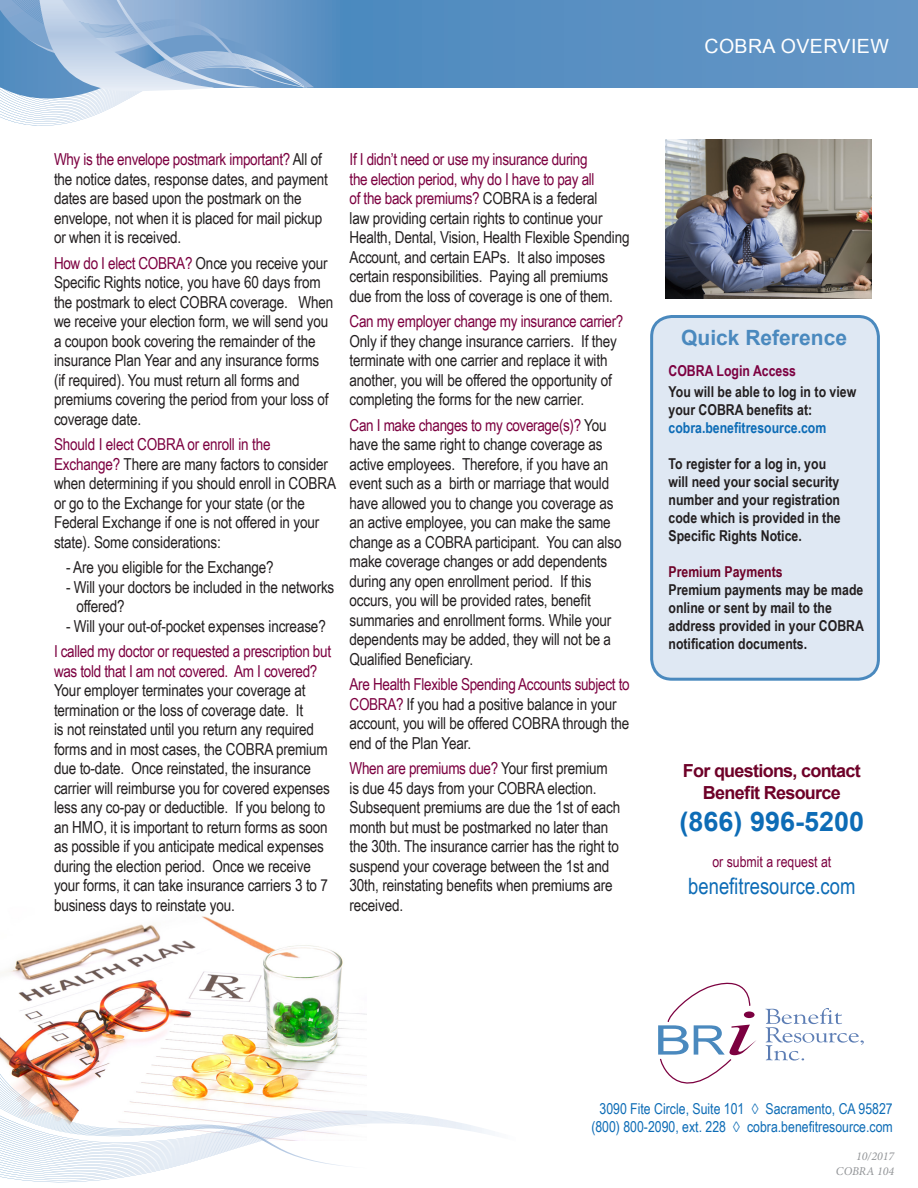
<style>
.page{position:relative;width:918px;height:1188px;background:#fff}
.page>*{position:absolute;margin:0;border:0;box-sizing:border-box;transform-origin:0 0}
.t1{font:700 27px "Arial";color:#0d6cb6}
.t2{font:22.5px "Arial Narrow";color:#0d6cb6}
.t3{font:700 21px "Arial";color:#4a89be}
.t4{font:19.65px "Arial";letter-spacing:.02em;color:#fff}
.t5{font:700 18px "Arial";letter-spacing:-.04em;color:#6e0128}
.Body{font:16.5px/19.5px "Arial Narrow";letter-spacing:-.01em;color:#231f20}
.t6{font:700 15px/18px "Arial Narrow";color:#231f20}
.t7{font:15px "Arial Narrow";color:#0d6cb6}
.t8{font:700 15px "Arial Narrow";color:#0d6cb6}
.t9{font:15px "Arial Narrow";color:#7c0040}
.t10{font:700 15px "Arial Narrow";color:#7c0040}
.t11{font:700 15px "Arial Narrow";color:#6e0128}
.t12{font:italic 12px "Minion Pro";color:#939598}
.s1{color:#7c0040}
</style>
<div class="page">
<img style="left:0;top:916px;width:366px;height:158px">
<svg style="left:314px;top:0;width:604px;height:87px;background:#598fc2"></svg>
<svg style="left:0;top:0;width:314px;height:100px;background:#94b5d7"></svg>
<svg style="left:0;top:1074px;width:461px;height:82px"></svg>
<div style="left:652px;top:316px;width:226px;height:363px;background:#dfe8f3;border-radius:20px"></div>
<div style="left:650px;top:315px;width:230px;height:366px;border:3px solid #4a89be;border-radius:20px"></div>
<img style="left:665px;top:139px;width:206px;height:160px">
<svg style="left:765px;top:1008px;width:99px;height:53px"></svg>
<svg style="left:658px;top:983px;width:98px;height:101px"></svg>
<p class="t4" style="left:704px;top:34px;width:186px">COBRA OVERVIEW</p>
<p class="Body" style="left:54px;top:149px;width:276px"><span class="s1">Why is the envelope postmark important?</span> All of the notice dates, response dates, and payment dates are based upon the postmark on the envelope, not when it is placed for mail pickup or when it is received.</p>
<p class="Body" style="left:54px;top:252px;width:281px"><span class="s1">How do I elect COBRA?</span> Once you receive your Specific Rights notice, you have 60 days from the postmark to elect COBRA coverage. When we receive your election form, we will send you a coupon book covering the remainder of the insurance Plan Year and any insurance forms (if required). You must return all forms and premiums covering the period from your loss of coverage date.</p>
<p class="Body" style="left:54px;top:434px;width:284px"><span class="s1">Should I elect COBRA or enroll in the Exchange?</span> There are many factors to consider when determining if you should enroll in COBRA or go to the Exchange for your state (or the Federal Exchange if one is not offered in your state). Some considerations:</p>
<p class="Body" style="left:66px;top:557px;width:209px">- Are you eligible for the Exchange?</p>
<p class="Body" style="left:76px;top:576px;width:259px;text-indent:-10px">- Will your doctors be included in the networks offered?</p>
<p class="Body" style="left:66px;top:615px;width:261px">- Will your out-of-pocket expenses increase?</p>
<p class="Body" style="left:54px;top:641px;width:279px"><span class="s1">I called my doctor or requested a prescription but was told that I am not covered. Am I covered?<br></span>Your employer terminates your coverage at termination or the loss of coverage date. It<br>is not reinstated until you return any required forms and in most cases, the COBRA premium due to-date. Once reinstated, the insurance carrier will reimburse you for covered expenses less any co-pay or deductible. If you belong to an HMO, it is important to return forms as soon as possible if you anticipate medical expenses during the election period. Once we receive your forms, it can take insurance carriers 3 to 7 business days to reinstate you.</p>
<p class="Body" style="left:350px;top:149px;width:282px"><span class="s1">If I didn’t need or use my insurance during<br>the election period, why do I have to pay all<br>of the back premiums?</span> COBRA is a federal<br>law providing certain rights to continue your Health, Dental, Vision, Health Flexible Spending Account, and certain EAPs. It also imposes certain responsibilities. Paying all premiums due from the loss of coverage is one of them.</p>
<p class="Body" style="left:350px;top:311px;width:275px"><span class="s1">Can my employer change my insurance carrier?<br></span>Only if they change insurance carriers. If they terminate with one carrier and replace it with another, you will be offered the opportunity of completing the forms for the new carrier.</p>
<p class="Body" style="left:350px;top:414px;width:273px"><span class="s1">Can I make changes to my coverage(s)?</span> You have the same right to change coverage as active employees. Therefore, if you have an event such as a birth or marriage that would have allowed you to change you coverage as an active employee, you can make the same change as a COBRA participant. You can also make coverage changes or add dependents during any open enrollment period. If this occurs, you will be provided rates, benefit summaries and enrollment forms. While your dependents may be added, they will not be a Qualified Beneficiary.</p>
<p class="Body" style="left:350px;top:674px;width:282px"><span class="s1">Are Health Flexible Spending Accounts subject to COBRA?</span> If you had a positive balance in your account, you will be offered COBRA through the end of the Plan Year.</p>
<p class="Body" style="left:350px;top:758px;width:272px"><span class="s1">When are premiums due?</span> Your first premium is due 45 days from your COBRA election.<br>Subsequent premiums are due the 1st of each month but must be postmarked no later than the 30th. The insurance carrier has the right to suspend your coverage between the 1st and 30th, reinstating benefits when premiums are received.</p>
<p class="t3" style="left:681px;top:324px;width:167px">Quick Reference</p>
<p class="t10" style="left:669px;top:360px;width:129px">COBRA Login Access</p>
<p class="t6" style="left:669px;top:382px;width:189px">You will be able to log in to view your COBRA benefits at:</p>
<p class="t8" style="left:669px;top:417px;width:159px">cobra.benefitresource.com</p>
<p class="t6" style="left:669px;top:454px;width:174px">To register for a log in, you will need your social security number and your registration code which is provided in the<br>Specific Rights Notice.</p>
<p class="t11" style="left:669px;top:561px;width:116px">Premium Payments</p>
<p class="t6" style="left:669px;top:580px;width:197px">Premium payments may be made online or sent by mail to the address provided in your COBRA notification documents.</p>
<p class="t5" style="left:683px;top:759px;width:179px">For questions, contact</p>
<p class="t5" style="left:703px;top:781px;width:139px">Benefit Resource</p>
<p class="t1" style="left:680px;top:804px;width:186px">(866) 996-5200</p>
<p class="t9" style="left:712px;top:851px;width:120px">or submit a request at</p>
<p class="t2" style="left:688px;top:870px;width:169px">benefitresource.com</p>
<p class="t7" style="left:600px;top:1098px;width:295px">3090 Fite Circle, Suite 101 ◊ Sacramento, CA 95827</p>
<p class="t7" style="left:591px;top:1116px;width:303px">(800) 800-2090, ext. 228 ◊ cobra.benefitresource.com</p>
<p class="t12" style="left:856px;top:1148px;width:40px">10/2017</p>
<p class="t12" style="left:836px;top:1163px;width:60px">COBRA 104</p>
</div>
